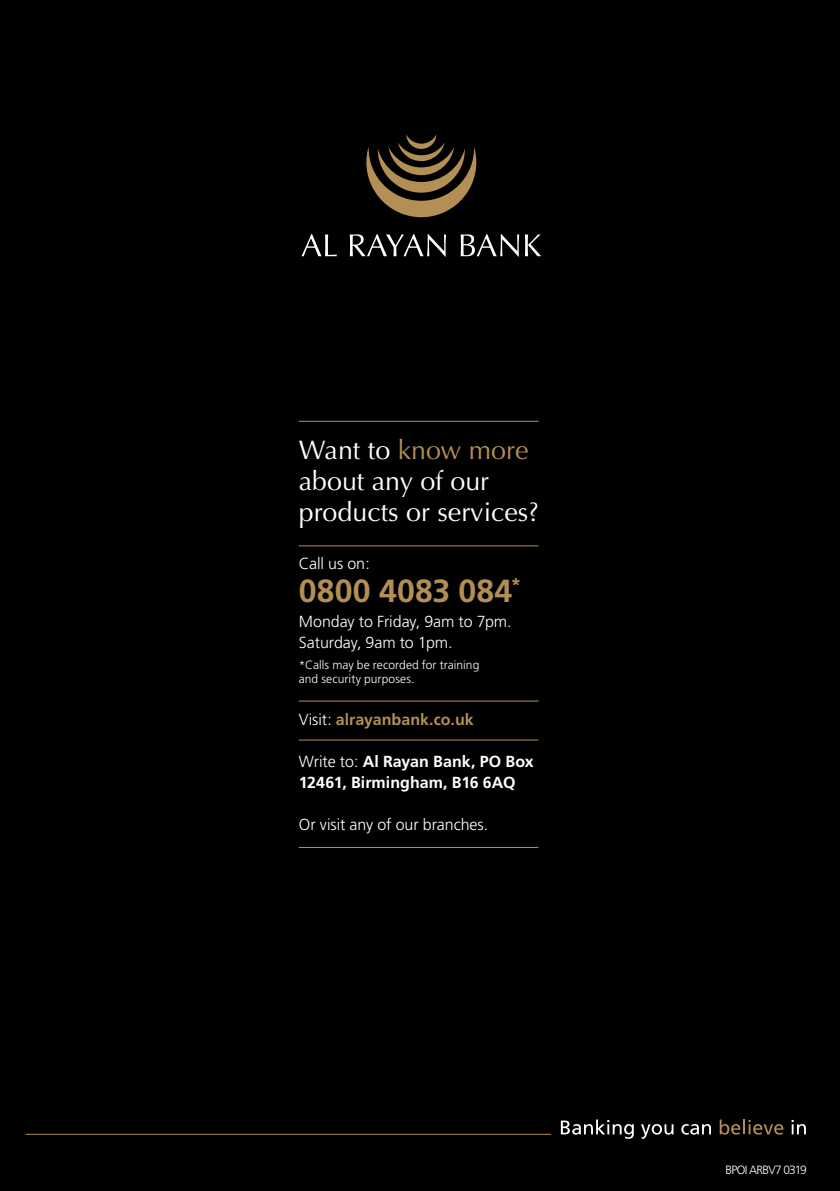
<style>
.page{position:relative;width:840px;height:1191px;background:#fff}
.page>*{position:absolute;margin:0;border:0;box-sizing:border-box;transform-origin:0 0}
.t1{font:700 32px "Frutiger";letter-spacing:.005em;color:#b38f55}
.t2{font:26.8px/30.8px "Optima";color:#fff}
.t3{font:300 16px/21px "Frutiger";letter-spacing:-.005em;color:#fff}
.t4{font:700 16px/21px "Frutiger";color:#fff}
.t5{font:700 16px "Frutiger";color:#b38f55}
.t6{font:300 12px/14px "Frutiger";letter-spacing:.005em;color:#fff}
.t7{font:300 12px "Frutiger";letter-spacing:-.055em;color:#fff}
.s1{color:#b38f55}
.s2{font-weight:300;color:#fff}
.s3{font-weight:300}
</style>
<div class="page">
<div style="left:0;top:0;width:839px;height:1191px;background:#000"></div>
<svg style="left:560px;top:1119px;width:73px;height:19px"></svg>
<svg style="left:641px;top:1124px;width:32px;height:14px"></svg>
<svg style="left:681px;top:1124px;width:29px;height:10px"></svg>
<svg style="left:719px;top:1119px;width:64px;height:15px"></svg>
<svg style="left:791px;top:1120px;width:14px;height:14px"></svg>
<hr style="left:26px;top:1133px;width:524px;height:1px;background:#b38f55">
<svg style="left:366px;top:134px;width:110px;height:83px"></svg>
<svg style="left:301px;top:234px;width:35px;height:22px"></svg>
<svg style="left:349px;top:234px;width:97px;height:23px"></svg>
<svg style="left:460px;top:234px;width:81px;height:23px"></svg>
<hr style="left:298px;top:847px;width:240px;height:1px;background:#b38f55">
<hr style="left:298px;top:421px;width:240px;height:1px;background:#b38f55">
<hr style="left:298px;top:739px;width:240px;height:1px;background:#b38f55">
<hr style="left:298px;top:700px;width:240px;height:1px;background:#b38f55">
<hr style="left:298px;top:545px;width:240px;height:1px;background:#b38f55">
<h2 class="t2" style="left:298px;top:435px;width:241px">Want to <span class="s1">know more </span>about any of our products or services?</h2>
<p class="t3" style="left:298px;top:553px;width:73px">Call us on:</p>
<h1 class="t1" style="left:298px;top:572px;width:224px">0800 4083 084<sup>*</sup></h1>
<p class="t3" style="left:298px;top:611px;width:214px">Monday to Friday, 9am to 7pm.<br>Saturday, 9am to 1pm.</p>
<p class="t6" style="left:298px;top:658px;width:182px">*Calls may be recorded for training and security purposes.</p>
<p class="t5" style="left:298px;top:710px;width:176px"><span class="s2">Visit:</span> alrayanbank.co.uk</p>
<p class="t4" style="left:298px;top:751px;width:236px"><span class="s3">Write to:</span> Al Rayan Bank, PO Box<br>12461, Birmingham, B16 6AQ</p>
<p class="t3" style="left:298px;top:814px;width:191px">Or visit any of our branches.</p>
<p class="t7" style="left:725px;top:1163px;width:83px">BPOI ARBV7 0319</p>
</div>
